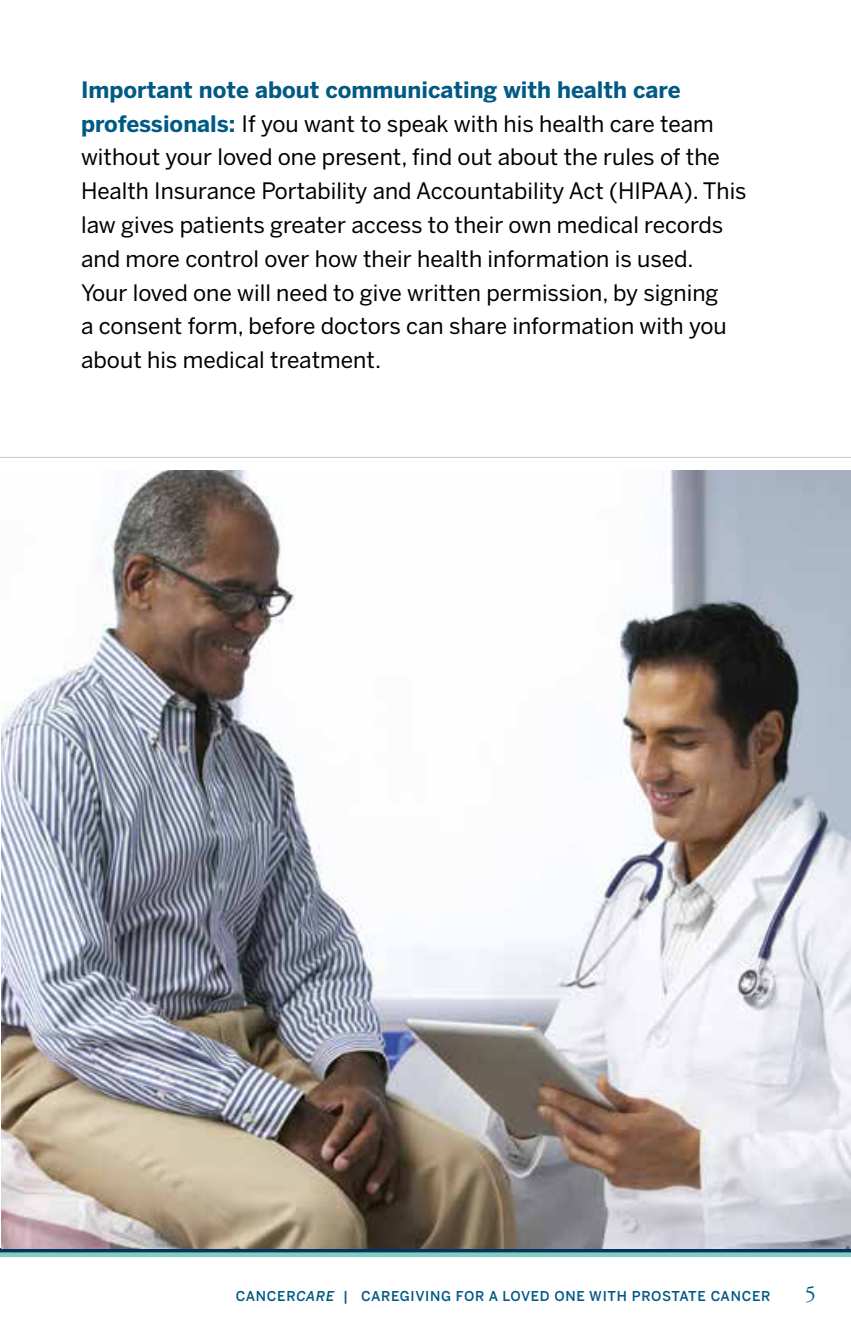
<style>
.page{position:relative;width:851px;height:1337px;background:#fff}
.page>*{position:absolute;margin:0;border:0;box-sizing:border-box;transform-origin:0 0}
.t1{font:22.5px/33.8px "Benton Sans";color:#000}
.t2{font:22.5px "Adobe Garamond Pro";color:#005a84}
.t3{font:500 13.5px "Benton Sans";letter-spacing:.05em;color:#005a84}
.s1{font-weight:700;color:#005a84}
.s2{font-style:italic}
</style>
<div class="page">
<div style="left:0;top:1252px;width:850px;height:5px;background:#82cec1"></div>
<svg style="left:0;top:1248px;width:850px;height:4px;background:#264b6a"></svg>
<img style="left:1px;top:470px;width:849px;height:778px">
<hr style="left:0;top:457px;width:850px;height:1px;background:#c7c8ca">
<p class="t1" style="left:81px;top:73px;width:667px"><span class="s1">Important note about communicating with health care professionals:</span> If you want to speak with his health care team without your loved one present, find out about the rules of the Health Insurance Portability and Accountability Act (HIPAA). This law gives patients greater access to their own medical records and more control over how their health information is used.<br>Your loved one will need to give written permission, by signing<br>a consent form, before doctors can share information with you about his medical treatment.</p>
<p class="t3" style="left:236px;top:1287px;width:536px">CANCER<span class="s2">CARE</span> | CAREGIVING FOR A LOVED ONE WITH PROSTATE CANCER</p>
<p class="t2" style="left:804px;top:1280px;width:13px">5</p>
</div>
